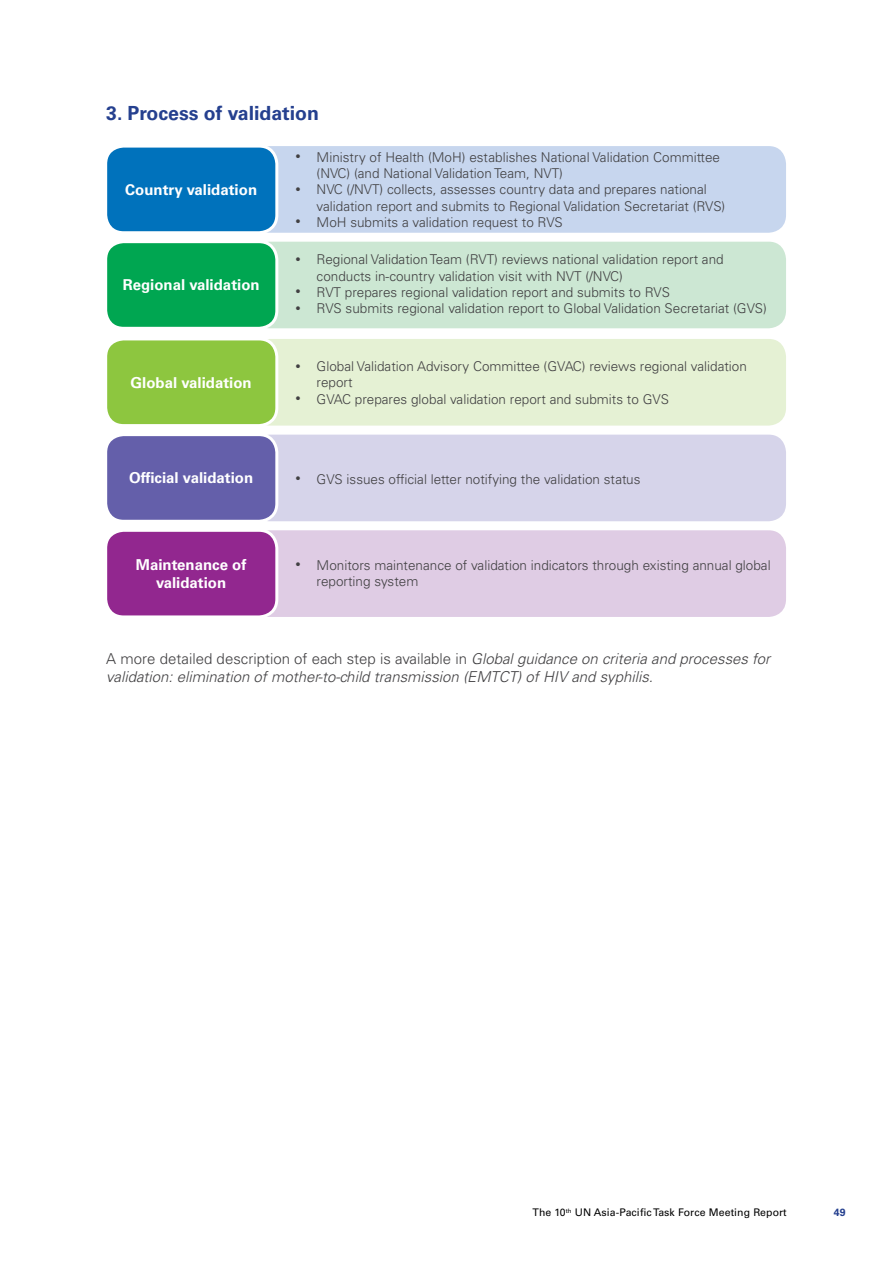
<style>
.page{position:relative;width:893px;height:1263px;background:#fff}
.page>*{position:absolute;margin:0;border:0;box-sizing:border-box;transform-origin:0 0}
.t1{font:700 19.5px "Univers LT Std";color:#25408f}
.t2{font:italic 300 15px/18px "Univers LT Std";color:#414042}
.t3{font:700 15px/18px "Univers LT Std";color:#fff;text-align:center}
.t4{font:300 13.5px/16.2px "Univers LT Std";color:#414042}
.t5{font:10.5px "Univers LT Std";letter-spacing:.01em;color:#000}
.t6{font:700 10.5px "Univers LT Std";color:#25408f}
.s1{font-size:10.5px}
.s2{font-style:normal}
</style>
<div class="page">
<div style="left:252px;top:146px;width:534px;height:87px;background:#c7d6ee;border-radius:18px"></div>
<div style="left:252px;top:242px;width:534px;height:86px;background:#cce7d3;border-radius:18px"></div>
<div style="left:252px;top:339px;width:534px;height:87px;background:#e5f1d4;border-radius:18px"></div>
<div style="left:252px;top:435px;width:534px;height:86px;background:#d6d4ea;border-radius:18px"></div>
<div style="left:252px;top:530px;width:534px;height:87px;background:#dfcce4;border-radius:18px"></div>
<div style="left:106px;top:146px;width:171px;height:87px;background:#0072bc;border-radius:18px"></div>
<div style="left:104px;top:145px;width:174px;height:89px;border:3px solid #fff;border-radius:18px"></div>
<div style="left:106px;top:242px;width:171px;height:86px;background:#00a651;border-radius:18px"></div>
<div style="left:104px;top:240px;width:174px;height:90px;border:3px solid #fff;border-radius:18px"></div>
<div style="left:106px;top:339px;width:171px;height:87px;background:#8dc63f;border-radius:18px"></div>
<div style="left:104px;top:337px;width:174px;height:90px;border:3px solid #fff;border-radius:18px"></div>
<div style="left:106px;top:435px;width:171px;height:86px;background:#645faa;border-radius:18px"></div>
<div style="left:104px;top:433px;width:174px;height:90px;border:3px solid #fff;border-radius:18px"></div>
<div style="left:106px;top:530px;width:171px;height:87px;background:#92278f;border-radius:18px"></div>
<div style="left:104px;top:529px;width:174px;height:89px;border:3px solid #fff;border-radius:18px"></div>
<h1 class="t1" style="left:106px;top:102px;width:214px">3. Process of validation</h1>
<p class="t3" style="left:125px;top:181px;width:133px">Country validation</p>
<p class="t3" style="left:123px;top:276px;width:138px">Regional validation</p>
<p class="t3" style="left:131px;top:373px;width:123px">Global validation</p>
<p class="t3" style="left:129px;top:469px;width:126px">Official validation</p>
<p class="t3" style="left:136px;top:556px;width:112px">Maintenance of validation</p>
<p class="t4" style="left:317px;top:149px;width:405px;text-indent:-21px"><span class="s1">•</span> Ministry of Health (MoH) establishes National Validation Committee (NVC) (and National Validation Team, NVT)</p>
<p class="t4" style="left:317px;top:181px;width:410px;text-indent:-21px"><span class="s1">•</span> NVC (/NVT) collects, assesses country data and prepares national validation report and submits to Regional Validation Secretariat (RVS)</p>
<p class="t4" style="left:295px;top:214px;width:269px"><span class="s1">•</span> MoH submits a validation request to RVS</p>
<p class="t4" style="left:317px;top:252px;width:409px;text-indent:-21px"><span class="s1">•</span> Regional Validation Team (RVT) reviews national validation report and conducts in-country validation visit with NVT (/NVC)</p>
<p class="t4" style="left:295px;top:284px;width:376px"><span class="s1">•</span> RVT prepares regional validation report and submits to RVS</p>
<p class="t4" style="left:295px;top:300px;width:473px"><span class="s1">•</span> RVS submits regional validation report to Global Validation Secretariat (GVS)</p>
<p class="t4" style="left:317px;top:358px;width:432px;text-indent:-21px"><span class="s1">•</span> Global Validation Advisory Committee (GVAC) reviews regional validation report</p>
<p class="t4" style="left:295px;top:391px;width:375px"><span class="s1">•</span> GVAC prepares global validation report and submits to GVS</p>
<p class="t4" style="left:295px;top:471px;width:347px"><span class="s1">•</span> GVS issues official letter notifying the validation status</p>
<p class="t4" style="left:317px;top:557px;width:456px;text-indent:-21px"><span class="s1">•</span> Monitors maintenance of validation indicators through existing annual global reporting system</p>
<p class="t2" style="left:106px;top:649px;width:665px"><span class="s2">A more detailed description of each step is available in</span> Global guidance on criteria and processes for validation: elimination of mother-to-child transmission (EMTCT) of HIV and syphilis.</p>
<p class="t5" style="left:533px;top:1206px;width:256px">The 10<sup>th</sup> UN Asia-Pacific Task Force Meeting Report</p>
<p class="t6" style="left:834px;top:1206px;width:13px">49</p>
</div>
